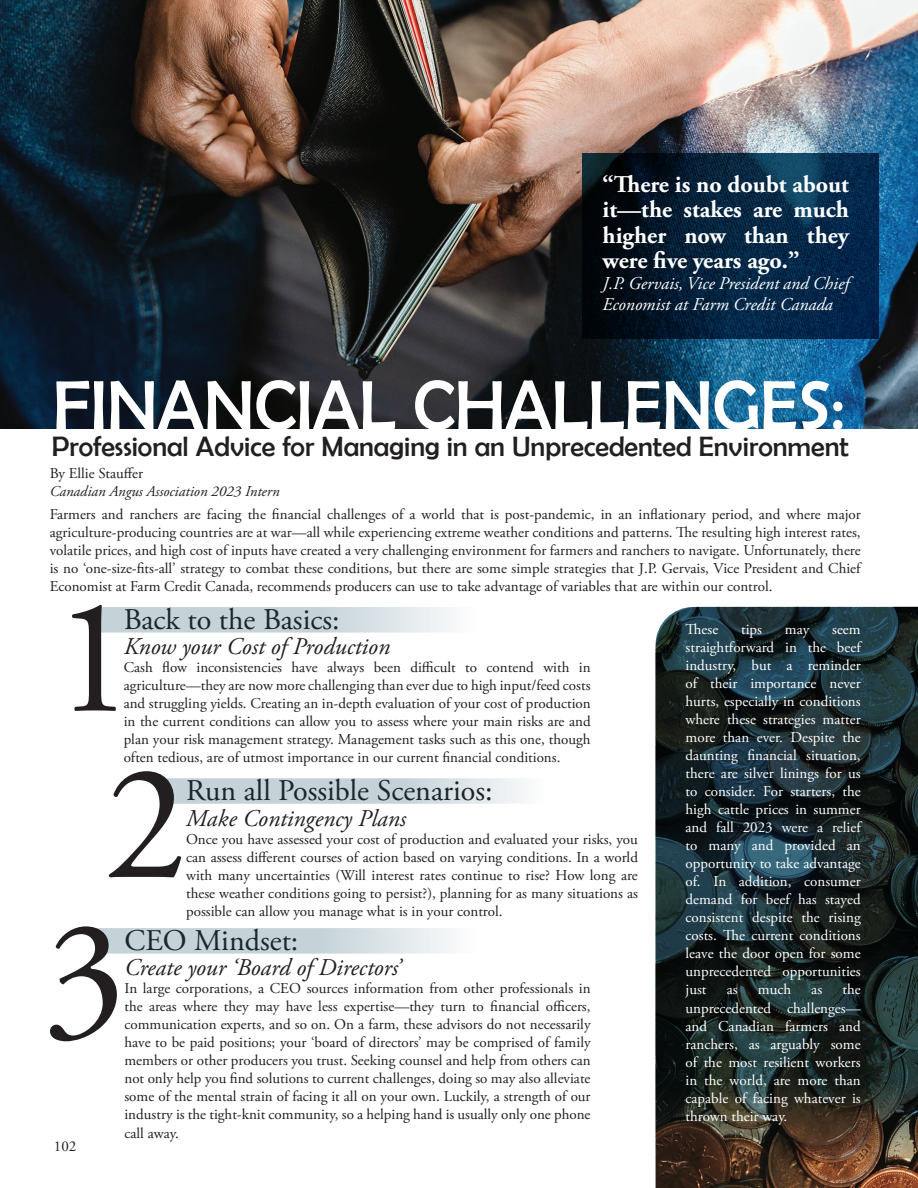
<style>
.page{position:relative;width:918px;height:1188px;background:#fff}
.page>*{position:absolute;margin:0;border:0;box-sizing:border-box;transform-origin:0 0}
.t1{font:165px "Adobe Garamond Pro";color:#231f20}
.t2{font:70.2px "Berlin Sans FB";color:#fff}
.t3{font:30px "Adobe Garamond Pro";color:#231f20}
.t4{font:28.05px "Berlin Sans FB";color:#231f20}
.t5{font:700 24px/25.5px "Adobe Garamond Pro";color:#fff;text-align:justify}
.t6{font:italic 24px "Adobe Garamond Pro";color:#231f20}
.t7{font:italic 18px/21px "Adobe Garamond Pro";color:#fff}
.t8{font:15px/18px "Adobe Garamond Pro";color:#231f20;text-align:justify}
.t9{font:15px/18px "Adobe Garamond Pro";color:#fff;text-align:justify}
.t10{font:italic 15px "Adobe Garamond Pro";color:#231f20}
</style>
<div class="page">
<img style="left:655px;top:1168px;width:262px;height:19px">
<svg style="left:655px;top:606px;width:262px;height:562px;background:#202c2d"></svg>
<img style="left:0;top:0;width:917px;height:428px">
<svg style="left:581px;top:153px;width:297px;height:185px;background:#041f38"></svg>
<svg style="left:96px;top:607px;width:355px;height:25px;background:#cdd9de"></svg>
<svg style="left:165px;top:778px;width:357px;height:25px;background:#cdd9de"></svg>
<svg style="left:96px;top:928px;width:355px;height:25px;background:#cdd9de"></svg>
<p class="t5" style="left:602px;top:172px;width:248px">“There is no doubt about it—the stakes are much higher now than they were five years ago.”</p>
<p class="t7" style="left:602px;top:273px;width:248px">J.P. Gervais, Vice President and Chief<br>Economist at Farm Credit Canada</p>
<p class="t2" style="left:53px;top:366px;width:793px">FINANCIAL CHALLENGES:</p>
<p class="t4" style="left:52px;top:430px;width:798px">Professional Advice for Managing in an Unprecedented Environment</p>
<p class="t8" style="left:50px;top:464px;width:95px">By Ellie Stauffer</p>
<p class="t10" style="left:50px;top:482px;width:231px">Canadian Angus Association 2023 Intern</p>
<p class="t8" style="left:50px;top:505px;width:812px">Farmers and ranchers are facing the financial challenges of a world that is post-pandemic, in an inflationary period, and where major agriculture-producing countries are at war—all while experiencing extreme weather conditions and patterns. The resulting high interest rates, volatile prices, and high cost of inputs have created a very challenging environment for farmers and ranchers to navigate. Unfortunately, there is no ‘one-size-fits-all’ strategy to combat these conditions, but there are some simple strategies that J.P. Gervais, Vice President and Chief Economist at Farm Credit Canada, recommends producers can use to take advantage of variables that are within our control.</p>
<p class="t1" style="left:53px;top:559px;width:84px">1</p>
<p class="t3" style="left:124px;top:601px;width:217px">Back to the Basics:</p>
<p class="t6" style="left:124px;top:632px;width:268px">Know your Cost of Production</p>
<p class="t8" style="left:124px;top:658px;width:468px">Cash flow inconsistencies have always been difficult to contend with in agriculture—they are now more challenging than ever due to high input/feed costs and struggling yields. Creating an in-depth evaluation of your cost of production in the current conditions can allow you to assess where your main risks are and plan your risk management strategy. Management tasks such as this one, though often tedious, are of utmost importance in our current financial conditions.</p>
<p class="t3" style="left:186px;top:772px;width:308px">Run all Possible Scenarios:</p>
<p class="t6" style="left:186px;top:803px;width:221px">Make Contingency Plans</p>
<p class="t8" style="left:186px;top:830px;width:453px">Once you have assessed your cost of production and evaluated your risks, you can assess different courses of action based on varying conditions. In a world with many uncertainties (Will interest rates continue to rise? How long are these weather conditions going to persist?), planning for as many situations as possible can allow you manage what is in your control.</p>
<p class="t3" style="left:124px;top:922px;width:175px">CEO Mindset:</p>
<p class="t6" style="left:124px;top:953px;width:277px">Create your ‘Board of Directors’</p>
<p class="t8" style="left:124px;top:979px;width:467px">In large corporations, a CEO sources information from other professionals in the areas where they may have less expertise—they turn to financial officers, communication experts, and so on. On a farm, these advisors do not necessarily have to be paid positions; your ‘board of directors’ may be comprised of family members or other producers you trust. Seeking counsel and help from others can not only help you find solutions to current challenges, doing so may also alleviate some of the mental strain of facing it all on your own. Luckily, a strength of our industry is the tight-knit community, so a helping hand is usually only one phone call away.</p>
<p class="t1" style="left:104px;top:725px;width:84px">2</p>
<p class="t1" style="left:43px;top:880px;width:84px">3</p>
<p class="t8" style="left:54px;top:1137px;width:24px">102</p>
<p class="t9" style="left:685px;top:620px;width:34px">These</p>
<p class="t9" style="left:740px;top:620px;width:22px">tips</p>
<p class="t9" style="left:784px;top:620px;width:26px">may</p>
<p class="t9" style="left:685px;top:620px;width:176px;text-indent:146px">seem straightforward in the beef industry, but a reminder of their importance never hurts, especially in conditions where these strategies matter more than ever. Despite the daunting financial situation, there are silver linings for us to consider. For starters, the high cattle prices in summer and fall 2023 were a relief to many and provided an opportunity to take advantage of. In addition, consumer demand for beef has stayed consistent despite the rising costs. The current conditions leave the door open for some unprecedented opportunities just</p>
<p class="t9" style="left:685px;top:980px;width:176px;text-indent:157px">the unprecedented challenges— and Canadian farmers and ranchers, as arguably some of the most resilient workers in the world, are more than capable of facing whatever is thrown their way.</p>
<p class="t9" style="left:726px;top:980px;width:12px">as</p>
<p class="t9" style="left:757px;top:980px;width:35px">much</p>
<p class="t9" style="left:810px;top:980px;width:12px">as</p>
</div>
